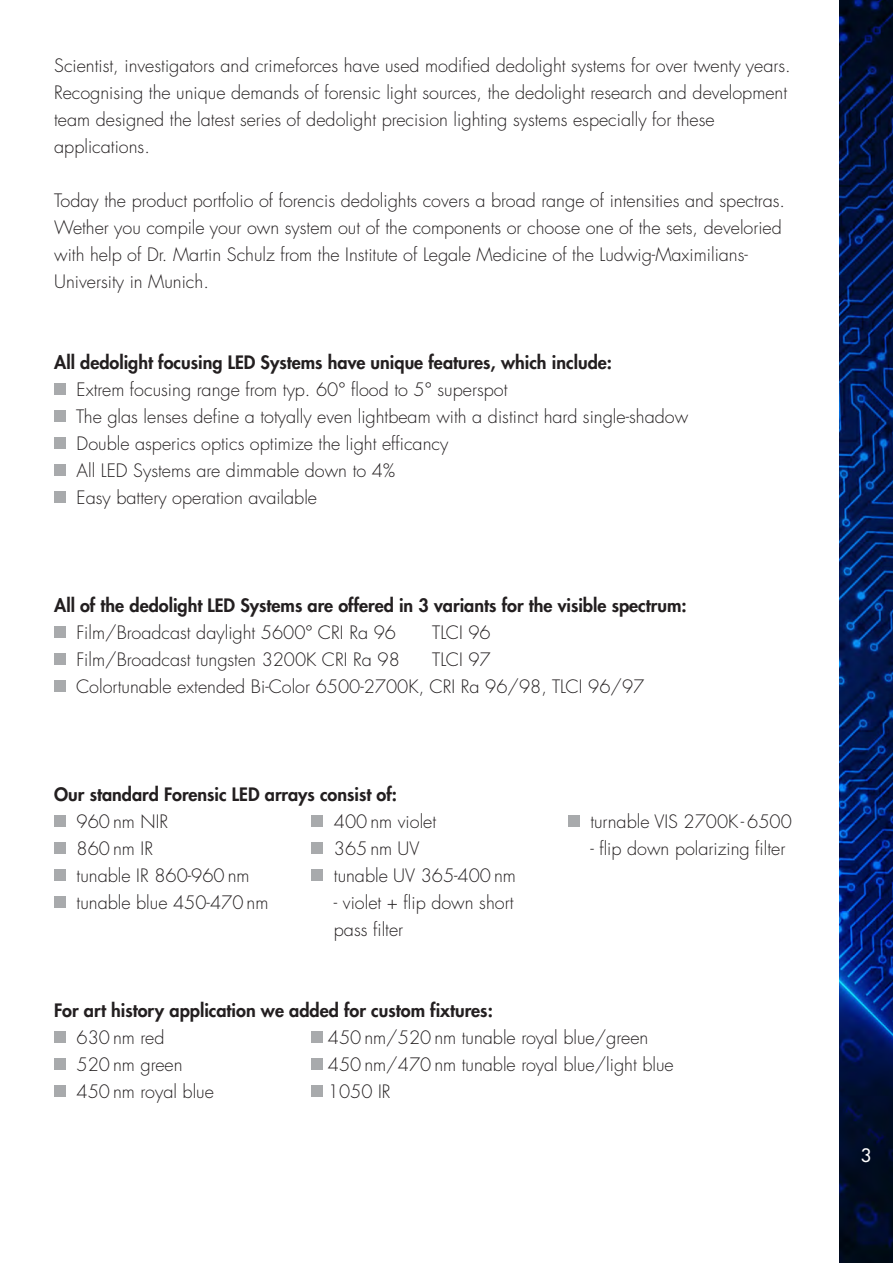
<style>
.page{position:relative;width:893px;height:1263px;background:#fff}
.page>*{position:absolute;margin:0;border:0;box-sizing:border-box;transform-origin:0 0}
.t1{font:300 18px/27px "Futura LT Pro";color:#231f20}
.t2{font:800 18px "Futura LT Pro";color:#231f20}
.t3{font:500 18px "Futura LT Pro";color:#fff}
</style>
<div class="page">
<img style="left:839px;top:0;width:54px;height:1263px">
<div style="left:54px;top:384px;width:11px;height:11px;background:#a8aaac"></div>
<div style="left:54px;top:411px;width:11px;height:11px;background:#a8aaac"></div>
<div style="left:54px;top:438px;width:11px;height:11px;background:#a8aaac"></div>
<div style="left:54px;top:465px;width:11px;height:11px;background:#a8aaac"></div>
<div style="left:54px;top:492px;width:11px;height:11px;background:#a8aaac"></div>
<div style="left:54px;top:627px;width:11px;height:11px;background:#a8aaac"></div>
<div style="left:54px;top:654px;width:11px;height:11px;background:#a8aaac"></div>
<div style="left:54px;top:681px;width:11px;height:11px;background:#a8aaac"></div>
<div style="left:54px;top:816px;width:11px;height:11px;background:#a8aaac"></div>
<div style="left:54px;top:843px;width:11px;height:11px;background:#a8aaac"></div>
<div style="left:54px;top:870px;width:11px;height:11px;background:#a8aaac"></div>
<div style="left:54px;top:897px;width:11px;height:11px;background:#a8aaac"></div>
<div style="left:54px;top:1032px;width:11px;height:11px;background:#a8aaac"></div>
<div style="left:54px;top:1059px;width:11px;height:11px;background:#a8aaac"></div>
<div style="left:54px;top:1086px;width:11px;height:11px;background:#a8aaac"></div>
<div style="left:311px;top:816px;width:12px;height:11px;background:#a8aaac"></div>
<div style="left:311px;top:843px;width:12px;height:11px;background:#a8aaac"></div>
<div style="left:311px;top:870px;width:12px;height:11px;background:#a8aaac"></div>
<div style="left:311px;top:1032px;width:11px;height:11px;background:#a8aaac"></div>
<div style="left:311px;top:1059px;width:11px;height:11px;background:#a8aaac"></div>
<div style="left:311px;top:1086px;width:11px;height:11px;background:#a8aaac"></div>
<div style="left:568px;top:816px;width:11px;height:11px;background:#a8aaac"></div>
<p class="t1" style="left:54px;top:52px;width:738px">Scientist, investigators and crimeforces have used modified dedolight systems for over twenty years.<br>Recognising the unique demands of forensic light sources, the dedolight research and development team designed the latest series of dedolight precision lighting systems especially for these applications.</p>
<p class="t1" style="left:54px;top:187px;width:732px">Today the product portfolio of forencis dedolights covers a broad range of intensities and spectras.<br>Wether you compile your own system out of the components or choose one of the sets, develoried with help of Dr. Martin Schulz from the Institute of Legale Medicine of the Ludwig-Maximilians-</p>
<p class="t1" style="left:54px;top:268px;width:156px">University in Munich.</p>
<p class="t2" style="left:54px;top:349px;width:559px">All dedolight focusing LED Systems have unique features, which include:</p>
<p class="t1" style="left:77px;top:376px;width:432px">Extrem focusing range from typ. 60° flood to 5° superspot</p>
<p class="t1" style="left:76px;top:403px;width:614px">The glas lenses define a totyally even lightbeam with a distinct hard single-shadow</p>
<p class="t1" style="left:77px;top:430px;width:373px">Double asperics optics optimize the light efficancy</p>
<p class="t1" style="left:77px;top:457px;width:320px">All LED Systems are dimmable down to 4%</p>
<p class="t1" style="left:77px;top:484px;width:242px">Easy battery operation available</p>
<p class="t2" style="left:54px;top:592px;width:634px">All of the dedolight LED Systems are offered in 3 variants for the visible spectrum:</p>
<p class="t1" style="left:77px;top:619px;width:321px">Film/Broadcast daylight 5600° CRI Ra 96</p>
<p class="t1" style="left:432px;top:619px;width:60px">TLCI 96</p>
<p class="t1" style="left:77px;top:646px;width:325px">Film/Broadcast tungsten 3200K CRI Ra 98</p>
<p class="t1" style="left:432px;top:646px;width:60px">TLCI 97</p>
<p class="t1" style="left:76px;top:673px;width:570px">Colortunable extended Bi-Color 6500-2700K, CRI Ra 96/98, TLCI 96/97</p>
<p class="t2" style="left:54px;top:781px;width:344px">Our standard Forensic LED arrays consist of:</p>
<p class="t1" style="left:77px;top:808px;width:93px">960 nm NIR</p>
<p class="t1" style="left:77px;top:835px;width:78px">860 nm IR</p>
<p class="t1" style="left:77px;top:862px;width:174px">tunable IR 860-960 nm</p>
<p class="t1" style="left:77px;top:889px;width:193px">tunable blue 450-470 nm</p>
<p class="t1" style="left:334px;top:808px;width:104px">400 nm violet</p>
<p class="t1" style="left:334px;top:835px;width:87px">365 nm UV</p>
<p class="t1" style="left:334px;top:862px;width:184px">tunable UV 365-400 nm</p>
<p class="t1" style="left:334px;top:889px;width:181px">- violet + flip down short pass filter</p>
<p class="t1" style="left:590px;top:808px;width:203px">turnable VIS 2700K- 6500</p>
<p class="t1" style="left:590px;top:835px;width:196px">- flip down polarizing filter</p>
<p class="t2" style="left:54px;top:997px;width:440px">For art history application we added for custom fixtures:</p>
<p class="t1" style="left:77px;top:1024px;width:89px">630 nm red</p>
<p class="t1" style="left:77px;top:1051px;width:108px">520 nm green</p>
<p class="t1" style="left:77px;top:1078px;width:139px">450 nm royal blue</p>
<p class="t1" style="left:328px;top:1024px;width:322px">450 nm/520 nm tunable royal blue/green</p>
<p class="t1" style="left:328px;top:1051px;width:347px">450 nm/470 nm tunable royal blue/light blue</p>
<p class="t1" style="left:328px;top:1078px;width:64px">1050 IR</p>
<p class="t3" style="left:861px;top:1141px;width:12px">3</p>
</div>
